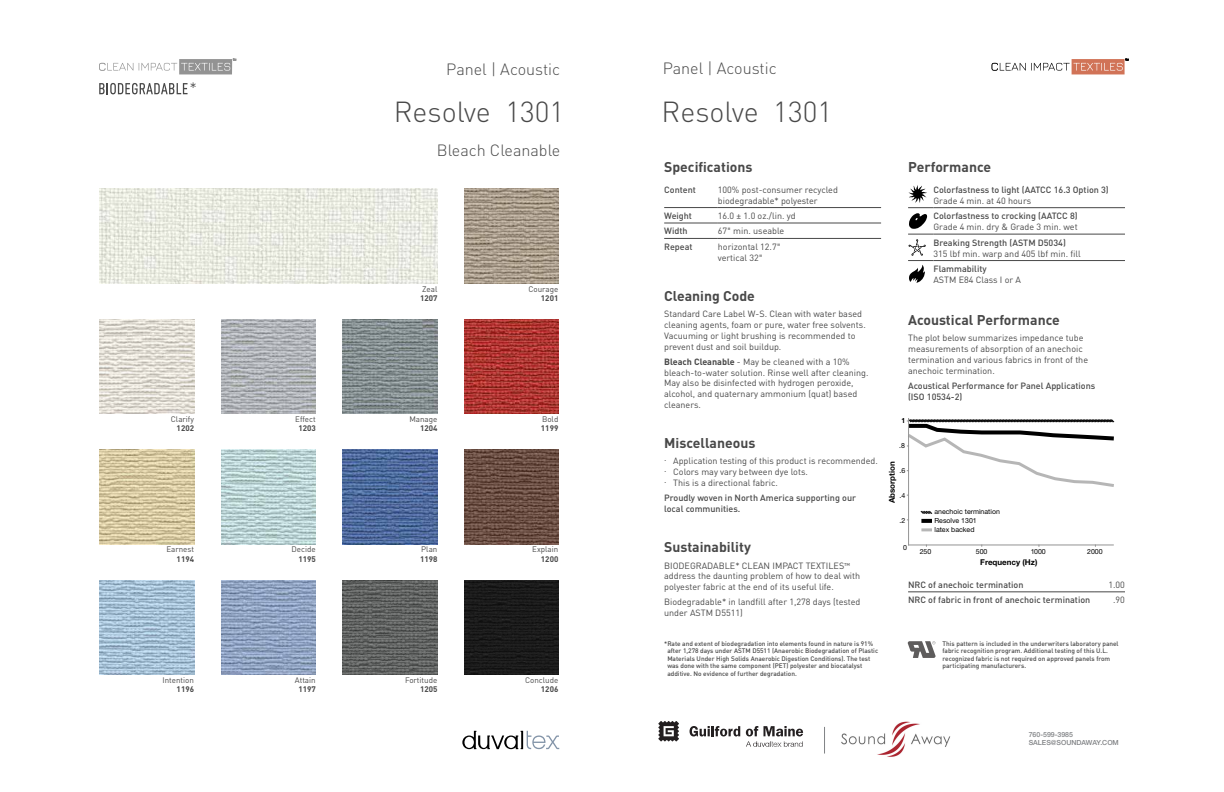
<style>
.page{position:relative;width:1224px;height:792px;background:#fff}
.page>*{position:absolute;margin:0;border:0;box-sizing:border-box;transform-origin:0 0}
.t1{font:300 28.6px "DIN";color:#484848}
.t2{font:300 16.1px "DIN";color:#484848}
.t3{font:700 14px "DIN";color:#484848}
.t4{font:9px/10.8px "DIN";color:#484848}
.t5{font:500 9px/10.8px "DIN";color:#484848}
.t6{font:8px "DIN";color:#484848}
.t7{font:700 8px "DIN";color:#484848}
.t8{font:700 8px "Helvetica Neue LT Std";color:#000}
.t9{font:7px/9px "Helvetica Neue LT Std";color:#000}
.t10{font:500 7px/8px "Helvetica Neue LT Std";color:#808285}
.t11{font:500 6.5px/7.5px "DIN";color:#484848}
.s1{font-family:"Helvetica Neue LT Std"}
.s2{font-weight:700}
.s3{font-size:7px}
</style>
<div class="page">
<hr style="left:664px;top:207px;width:54px;height:1px;background:#484848">
<hr style="left:718px;top:207px;width:163px;height:1px;background:#484848">
<hr style="left:664px;top:223px;width:54px;height:1px;background:#484848">
<hr style="left:718px;top:223px;width:163px;height:1px;background:#484848">
<hr style="left:664px;top:238px;width:54px;height:1px;background:#484848">
<hr style="left:718px;top:238px;width:163px;height:1px;background:#484848">
<hr style="left:933px;top:208px;width:192px;height:1px;background:#484848">
<hr style="left:933px;top:234px;width:192px;height:1px;background:#484848">
<hr style="left:933px;top:260px;width:192px;height:1px;background:#484848">
<hr style="left:908px;top:592px;width:186px;height:1px;background:#484848">
<hr style="left:1094px;top:592px;width:31px;height:1px;background:#484848">
<svg style="left:462px;top:731px;width:97px;height:18px"></svg>
<svg style="left:908px;top:185px;width:25px;height:98px"></svg>
<svg style="left:99px;top:83px;width:89px;height:11px"></svg>
<hr style="left:908px;top:544px;width:206px;height:1px;background:#939393">
<svg style="left:921px;top:519px;width:11px;height:4px"></svg>
<svg style="left:920px;top:510px;width:13px;height:4px"></svg>
<svg style="left:921px;top:528px;width:11px;height:3px"></svg>
<svg style="left:906px;top:419px;width:209px;height:68px"></svg>
<hr style="left:908px;top:418px;width:1px;height:127px;background:#939393">
<svg style="left:908px;top:641px;width:28px;height:17px"></svg>
<div style="left:179px;top:59px;width:53px;height:15px;background:#939393"></div>
<svg style="left:99px;top:63px;width:34px;height:8px"></svg>
<svg style="left:139px;top:59px;width:97px;height:12px"></svg>
<div style="left:1072px;top:59px;width:53px;height:15px;background:#d17357"></div>
<svg style="left:992px;top:59px;width:136px;height:12px"></svg>
<img style="left:100px;top:189px;width:337px;height:94px">
<img style="left:100px;top:319px;width:94px;height:95px">
<img style="left:100px;top:450px;width:94px;height:94px">
<img style="left:100px;top:580px;width:94px;height:95px">
<img style="left:221px;top:319px;width:95px;height:95px">
<img style="left:221px;top:450px;width:95px;height:94px">
<img style="left:221px;top:580px;width:95px;height:95px">
<img style="left:343px;top:319px;width:94px;height:95px">
<img style="left:343px;top:450px;width:94px;height:94px">
<img style="left:343px;top:580px;width:94px;height:95px">
<img style="left:464px;top:189px;width:95px;height:94px">
<img style="left:464px;top:319px;width:95px;height:95px">
<img style="left:464px;top:450px;width:95px;height:94px">
<img style="left:464px;top:580px;width:95px;height:95px">
<svg style="left:658px;top:721px;width:21px;height:21px"></svg>
<svg style="left:690px;top:726px;width:50px;height:10px"></svg>
<svg style="left:746px;top:726px;width:57px;height:21px"></svg>
<img style="left:841px;top:721px;width:110px;height:36px">
<svg style="left:824px;top:727px;width:1px;height:27px"></svg>
<h2 class="t2" style="left:446px;top:59px;width:115px">Panel | Acoustic</h2>
<h2 class="t2" style="left:189px;top:79px;width:9px">*</h2>
<h1 class="t1" style="left:394px;top:95px;width:172px">Resolve 1301</h1>
<h2 class="t2" style="left:437px;top:141px;width:125px">Bleach Cleanable</h2>
<p class="t6" style="left:422px;top:284px;width:17px">Zeal</p>
<p class="t7" style="left:420px;top:293px;width:19px">1207</p>
<p class="t6" style="left:528px;top:284px;width:31px">Courage</p>
<p class="t7" style="left:541px;top:293px;width:19px">1201</p>
<p class="t6" style="left:171px;top:414px;width:25px">Clarify</p>
<p class="t7" style="left:177px;top:423px;width:19px">1202</p>
<p class="t6" style="left:295px;top:414px;width:22px">Effect</p>
<p class="t7" style="left:298px;top:423px;width:19px">1203</p>
<p class="t6" style="left:409px;top:414px;width:30px">Manage</p>
<p class="t7" style="left:420px;top:423px;width:19px">1204</p>
<p class="t6" style="left:542px;top:414px;width:18px">Bold</p>
<p class="t7" style="left:541px;top:423px;width:19px">1199</p>
<p class="t6" style="left:166px;top:544px;width:29px">Earnest</p>
<p class="t7" style="left:177px;top:554px;width:19px">1194</p>
<p class="t6" style="left:292px;top:544px;width:26px">Decide</p>
<p class="t7" style="left:298px;top:554px;width:19px">1195</p>
<p class="t6" style="left:421px;top:544px;width:18px">Plan</p>
<p class="t7" style="left:420px;top:554px;width:19px">1198</p>
<p class="t6" style="left:532px;top:544px;width:28px">Explain</p>
<p class="t7" style="left:541px;top:554px;width:19px">1200</p>
<p class="t6" style="left:163px;top:675px;width:33px">Intention</p>
<p class="t7" style="left:177px;top:684px;width:19px">1196</p>
<p class="t6" style="left:295px;top:675px;width:22px">Attain</p>
<p class="t7" style="left:298px;top:684px;width:19px">1197</p>
<p class="t6" style="left:405px;top:675px;width:34px">Fortitude</p>
<p class="t7" style="left:420px;top:684px;width:19px">1205</p>
<p class="t6" style="left:525px;top:675px;width:35px">Conclude</p>
<p class="t7" style="left:541px;top:684px;width:19px">1206</p>
<h2 class="t2" style="left:663px;top:59px;width:115px">Panel | Acoustic</h2>
<h1 class="t1" style="left:662px;top:94px;width:172px">Resolve 1301</h1>
<h3 class="t3" style="left:664px;top:158px;width:90px">Specifications</h3>
<p class="t5" style="left:664px;top:184px;width:33px">Content</p>
<p class="t4" style="left:718px;top:184px;width:122px">100% post-consumer recycled biodegradable* polyester</p>
<p class="t5" style="left:664px;top:210px;width:29px">Weight</p>
<p class="t4" style="left:718px;top:210px;width:79px">16.0 ± 1.0 oz./lin. yd</p>
<p class="t5" style="left:664px;top:225px;width:25px">Width</p>
<p class="t4" style="left:718px;top:226px;width:68px">67<span class="s1">"</span> min. useable</p>
<p class="t5" style="left:664px;top:241px;width:30px">Repeat</p>
<p class="t4" style="left:718px;top:241px;width:64px">horizontal 12.7<span class="s1">" </span>vertical 32<span class="s1">"</span></p>
<h3 class="t3" style="left:664px;top:287px;width:92px">Cleaning Code</h3>
<p class="t4" style="left:664px;top:308px;width:203px">Standard Care Label W-S. Clean with water based cleaning agents, foam or pure, water free solvents.<br>Vacuuming or light brushing is recommended to prevent dust and soil buildup.</p>
<p class="t4" style="left:664px;top:356px;width:206px"><span class="s2">Bleach Cleanable</span> - May be cleaned with a 10% bleach-to-water solution. Rinse well after cleaning.<br>May also be disinfected with hydrogen peroxide, alcohol, and quaternary ammonium (quat) based cleaners.</p>
<h3 class="t3" style="left:664px;top:434px;width:93px">Miscellaneous</h3>
<p class="t4" style="left:664px;top:456px;width:215px">. Application testing of this product is recommended. . Colors may vary between dye lots.<br>. This is a directional fabric.</p>
<p class="t5" style="left:664px;top:492px;width:193px">Proudly woven in North America supporting our local communities.</p>
<h3 class="t3" style="left:664px;top:538px;width:88px">Sustainability</h3>
<p class="t4" style="left:664px;top:560px;width:197px">BIODEGRADABLE* CLEAN IMPACT TEXTILES<span class="s3">™ </span>address the daunting problem of how to deal with polyester fabric at the end of its useful life.</p>
<p class="t4" style="left:664px;top:597px;width:198px">Biodegradable* in landfill after 1,278 days (tested under ASTM D5511)</p>
<p class="t11" style="left:667px;top:639px;width:212px;text-indent:-3px">*Rate and extent of biodegradation into elements found in nature is 91% after 1,278 days under ASTM D5511 (Anaerobic Biodegradation of Plastic Materials Under High Solids Anaerobic Digestion Conditions). The test was done with the same component (PET) polyester and biocatalyst additive. No evidence of further degradation.</p>
<h3 class="t3" style="left:908px;top:158px;width:85px">Performance</h3>
<p class="t5" style="left:933px;top:184px;width:177px">Colorfastness to light (AATCC 16.3 Option 3)</p>
<p class="t4" style="left:933px;top:195px;width:99px">Grade 4 min. at 40 hours</p>
<p class="t5" style="left:933px;top:210px;width:146px">Colorfastness to crocking (AATCC 8)</p>
<p class="t4" style="left:933px;top:221px;width:146px">Grade 4 min. dry &amp; Grade 3 min. wet</p>
<p class="t5" style="left:933px;top:237px;width:134px">Breaking Strength (ASTM D5034)</p>
<p class="t4" style="left:933px;top:248px;width:149px">315 lbf min. warp and 405 lbf min. fill</p>
<p class="t5" style="left:933px;top:263px;width:55px">Flammability</p>
<p class="t4" style="left:933px;top:274px;width:89px">ASTM E84 Class I or A</p>
<h3 class="t3" style="left:908px;top:311px;width:153px">Acoustical Performance</h3>
<p class="t4" style="left:908px;top:332px;width:182px">The plot below summarizes impedance tube measurements of absorption of an anechoic termination and various fabrics in front of the anechoic termination.</p>
<p class="t5" style="left:908px;top:380px;width:189px">Acoustical Performance for Panel Applications (ISO 10534-2)</p>
<p class="t9" style="left:902px;top:416px;width:5px">1</p>
<p class="t9" style="left:899px;top:441px;width:7px">.8</p>
<p class="t9" style="left:900px;top:466px;width:7px">.6</p>
<p class="t9" style="left:900px;top:491px;width:7px">.4</p>
<p class="t9" style="left:900px;top:516px;width:7px">.2</p>
<p class="t9" style="left:903px;top:543px;width:5px">0</p>
<p class="t8" style="left:887px;top:503px;width:44px;rotate:-90deg">Absorption</p>
<p class="t9" style="left:934px;top:507px;width:67px">anechoic termination<br>Resolve 1301<br>latex backed</p>
<p class="t9" style="left:920px;top:547px;width:13px">250</p>
<p class="t9" style="left:976px;top:547px;width:13px">500</p>
<p class="t9" style="left:1031px;top:547px;width:17px">1000</p>
<p class="t8" style="left:980px;top:557px;width:59px">Frequency (Hz)</p>
<p class="t9" style="left:1087px;top:547px;width:17px">2000</p>
<p class="t5" style="left:908px;top:579px;width:117px">NRC of anechoic termination</p>
<p class="t4" style="left:1108px;top:579px;width:18px">1.00</p>
<p class="t5" style="left:908px;top:594px;width:184px">NRC of fabric in front of anechoic termination</p>
<p class="t4" style="left:1113px;top:594px;width:13px">.90</p>
<p class="t11" style="left:943px;top:639px;width:178px">This pattern is included in the underwriters laboratory panel fabric recognition program. Additional testing of this U.L. recognized fabric is not required on approved panels from participating manufacturers.</p>
<p class="t10" style="left:1029px;top:730px;width:92px">760-599-3985<br>SALES@SOUNDAWAY.COM</p>
</div>
